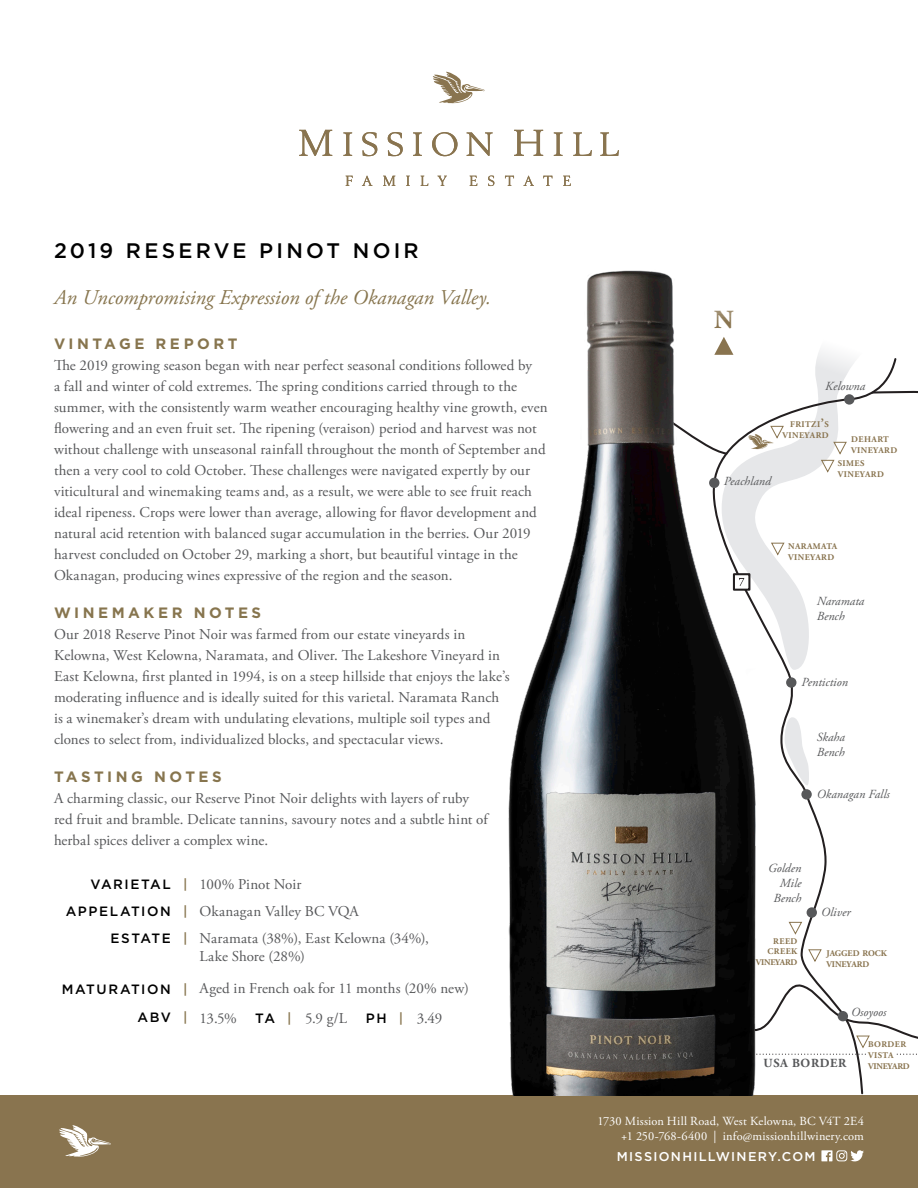
<style>
.page{position:relative;width:918px;height:1188px;background:#fff}
.page>*{position:absolute;margin:0;border:0;box-sizing:border-box;transform-origin:0 0}
.t1{font:700 26.1px "Adobe Garamond Pro";color:#89744f}
.Tier_Description{font:italic 21px "Adobe Garamond Pro";color:#87754e}
.t2{font:500 21px "Gotham";letter-spacing:.155em;color:#000}
.Body_Copy{font:15px/21px "Adobe Garamond Pro";letter-spacing:.01em;color:#57585a}
.SUBHEAD{font:700 15px "Gotham";letter-spacing:.235em;color:#87754e}
.Body_Copy-2{font:15px "Adobe Garamond Pro";letter-spacing:-.01em;color:#57585a}
.Body_Copy-3{font:500 13.5px "Gotham";letter-spacing:.115em;color:#000}
.t3{font:500 12.75px "Gotham";letter-spacing:.1em;color:#fff}
.t4{font:italic 12.3px/14.9px "Adobe Garamond Pro";letter-spacing:.005em;color:#57585a}
.t5{font:12.3px/15px "Adobe Garamond Pro";letter-spacing:.015em;color:#fff;text-align:right}
.t6{font:700 12.3px "Adobe Garamond Pro";letter-spacing:.05em;color:#57585a}
.t7{font:700 8.7px/10.6px "Adobe Garamond Pro";letter-spacing:.05em;color:#89744f}
.t8{font:700 8.7px/10.6px "Adobe Garamond Pro";letter-spacing:.01em;color:#89744f;text-align:right}
.t9{font:700 8.7px/10.6px "Adobe Garamond Pro";color:#89744f}
.s1{color:#87754e}
.s2{font-family:"Gotham";font-weight:500;font-size:13.5px;color:#000}
.s3{font-family:"Gotham";font-weight:500;font-size:13.5px;color:#87754e}
.s4{font-size:12.3px}
</style>
<div class="page">
<svg style="left:346px;top:176px;width:225px;height:10px"></svg>
<svg style="left:299px;top:130px;width:320px;height:26px"></svg>
<svg style="left:433px;top:71px;width:52px;height:33px"></svg>
<svg style="left:765px;top:473px;width:99px;height:622px"></svg>
<svg style="left:765px;top:772px;width:153px;height:272px"></svg>
<div style="left:786px;top:677px;width:10px;height:11px;background:#57585a;border-radius:50%"></div>
<div style="left:801px;top:789px;width:11px;height:11px;background:#57585a;border-radius:50%"></div>
<div style="left:807px;top:907px;width:10px;height:11px;background:#57585a;border-radius:50%"></div>
<svg style="left:784px;top:717px;width:26px;height:69px"></svg>
<div style="left:838px;top:1011px;width:10px;height:10px;background:#57585a;border-radius:50%"></div>
<svg style="left:765px;top:1054px;width:152px;height:1px"></svg>
<svg style="left:788px;top:922px;width:15px;height:13px"></svg>
<svg style="left:808px;top:949px;width:14px;height:13px"></svg>
<svg style="left:770px;top:542px;width:15px;height:14px"></svg>
<svg style="left:856px;top:1035px;width:14px;height:13px"></svg>
<svg style="left:765px;top:351px;width:153px;height:122px"></svg>
<div style="left:866px;top:1050px;width:29px;height:10px;background:#fff"></div>
<div style="left:0;top:1095px;width:918px;height:93px;background:#89744f"></div>
<svg style="left:821px;top:1150px;width:43px;height:11px"></svg>
<svg style="left:59px;top:1125px;width:52px;height:32px"></svg>
<img style="left:508px;top:270px;width:257px;height:825px">
<p class="t2" style="left:54px;top:239px;width:366px">2019 RESERVE PINOT NOIR</p>
<p class="Tier_Description" style="left:54px;top:284px;width:439px">An Uncompromising Expression of the Okanagan Valley.</p>
<p class="SUBHEAD" style="left:54px;top:335px;width:185px">VINTAGE REPORT</p>
<p class="Body_Copy" style="left:54px;top:355px;width:495px">The 2019 growing season began with near perfect seasonal conditions followed by<br>a fall and winter of cold extremes. The spring conditions carried through to the summer, with the consistently warm weather encouraging healthy vine growth, even flowering and an even fruit set. The ripening (veraison) period and harvest was not without challenge with unseasonal rainfall throughout the month of September and then a very cool to cold October. These challenges were navigated expertly by our viticultural and winemaking teams and, as a result, we were able to see fruit reach ideal ripeness. Crops were lower than average, allowing for flavor development and natural acid retention with balanced sugar accumulation in the berries. Our 2019 harvest concluded on October 29, marking a short, but beautiful vintage in the Okanagan, producing wines expressive of the region and the season.</p>
<p class="SUBHEAD" style="left:54px;top:604px;width:209px">WINEMAKER NOTES</p>
<p class="Body_Copy" style="left:54px;top:624px;width:457px">Our 2018 Reserve Pinot Noir was farmed from our estate vineyards in Kelowna, West Kelowna, Naramata, and Oliver. The Lakeshore Vineyard in East Kelowna, first planted in 1994, is on a steep hillside that enjoys the lake’s moderating influence and is ideally suited for this varietal. Naramata Ranch is a winemaker’s dream with undulating elevations, multiple soil types and clones to select from, individualized blocks, and spectacular views.</p>
<p class="SUBHEAD" style="left:54px;top:768px;width:169px">TASTING NOTES</p>
<p class="Body_Copy" style="left:54px;top:789px;width:435px">A charming classic, our Reserve Pinot Noir delights with layers of ruby red fruit and bramble. Delicate tannins, savoury notes and a subtle hint of herbal spices deliver a complex wine.</p>
<p class="Body_Copy-3" style="left:90px;top:877px;width:99px">VARIETAL <span class="s1">|</span></p>
<p class="Body_Copy-2" style="left:200px;top:875px;width:103px">100% Pinot Noir</p>
<p class="Body_Copy-3" style="left:66px;top:904px;width:123px">APPELATION <span class="s1">|</span></p>
<p class="Body_Copy" style="left:200px;top:901px;width:161px">Okanagan Valley BC VQA</p>
<p class="Body_Copy-3" style="left:110px;top:931px;width:79px">ESTATE <span class="s1">|</span></p>
<p class="Body_Copy" style="left:200px;top:929px;width:231px;line-height:18px">Naramata (38%), East Kelowna (34%),<br>Lake Shore (28%)</p>
<p class="Body_Copy-3" style="left:62px;top:981px;width:127px">MATURATION <span class="s1">|</span></p>
<p class="Body_Copy" style="left:200px;top:978px;width:271px">Aged in French oak for 11 months (20% new)</p>
<p class="Body_Copy-3" style="left:138px;top:1009px;width:51px">ABV <span class="s1">|</span></p>
<p class="Body_Copy" style="left:200px;top:1008px;width:244px">13.5% <span class="s2">TA</span> <span class="s3">|</span> 5.9 g/L <span class="s2">PH</span> <span class="s3">|</span> 3.49</p>
<h1 class="t1" style="left:714px;top:305px;width:21px">N</h1>
<p class="t4" style="left:825px;top:379px;width:42px">Kelowna</p>
<p class="t4" style="left:724px;top:474px;width:49px">Peachland</p>
<p class="t7" style="left:783px;top:419px;width:48px;text-align:right">FRITZI<span class="s4">’</span>S<br>VINEYARD</p>
<p class="t7" style="left:851px;top:434px;width:48px">DEHART<br>VINEYARD</p>
<p class="t7" style="left:838px;top:459px;width:48px">SIMES<br>VINEYARD</p>
<p class="t7" style="left:788px;top:541px;width:51px">NARAMATA<br>VINEYARD</p>
<p class="t4" style="left:817px;top:594px;width:49px">Naramata<br>Bench</p>
<p class="t4" style="left:801px;top:675px;width:48px">Pentiction</p>
<p class="t4" style="left:817px;top:730px;width:30px">Skaha<br>Bench</p>
<p class="t4" style="left:817px;top:787px;width:74px">Okanagan Falls</p>
<p class="t4" style="left:768px;top:861px;width:35px;text-align:right">Golden<br>Mile<br>Bench</p>
<p class="t8" style="left:756px;top:936px;width:43px">REED<br>CREEK<br>VINEYARD</p>
<p class="t4" style="left:821px;top:905px;width:31px">Oliver</p>
<p class="t9" style="left:826px;top:948px;width:62px">JAGGED ROCK<br>VINEYARD</p>
<p class="t4" style="left:851px;top:1005px;width:37px">Osoyoos</p>
<p class="t6" style="left:764px;top:1056px;width:84px">USA BORDER</p>
<p class="t8" style="left:868px;top:1039px;width:43px;text-align:left">BORDER<br>VISTA<br>VINEYARD</p>
<p class="t5" style="left:598px;top:1114px;width:268px">1730 Mission Hill Road, West Kelowna, BC V4T 2E4 +1 250-768-6400 | info@missionhillwinery.com</p>
<p class="t3" style="left:617px;top:1150px;width:200px">MISSIONHILLWINERY.COM</p>
</div>
